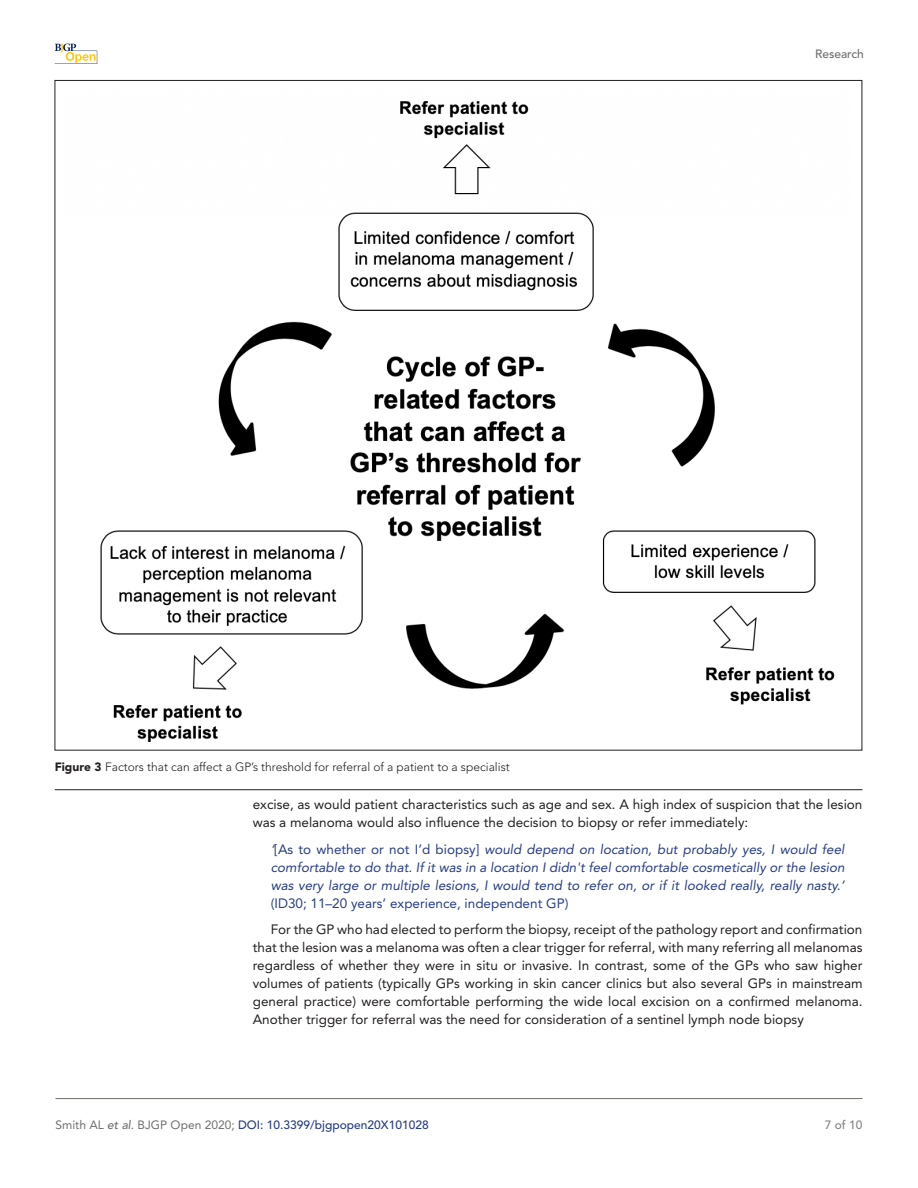
<style>
.page{position:relative;width:918px;height:1188px;background:#fff}
.page>*{position:absolute;margin:0;border:0;box-sizing:border-box;transform-origin:0 0}
.t1{font:13.5px/18px "Avenir LT Std";color:#231f20}
.t2{font:italic 13.5px/18px "Avenir LT Std";color:#283d84;text-align:justify}
.t3{font:13.5px "Avenir LT Std";color:#283d84}
.t4{font:300 12px "Avenir LT Std";color:#231f20}
.t5{font:500 12px "Avenir LT Std";color:#283d84}
.t6{font:500 12px "Avenir LT Std";color:#6e6d70}
.t7{font:500 12px "Avenir LT Std";color:#858281}
.s1{font-weight:900}
.s2{font-style:normal}
.s3{font-weight:400;color:#6e6e6d}
.s4{font-style:italic;color:#6e6e6d}
</style>
<div class="page">
<svg style="left:55px;top:44px;width:42px;height:20px"></svg>
<hr style="left:56px;top:1098px;width:806px;height:1px;background:#6e6e6d">
<hr style="left:55px;top:789px;width:807px;height:1px;background:#231f20">
<img style="left:100px;top:101px;width:735px;height:640px">
<p class="t4" style="left:55px;top:760px;width:457px"><span class="s1">Figure 3</span> Factors that can affect a GP’s threshold for referral of a patient to a specialist</p>
<p class="t6" style="left:815px;top:47px;width:50px">Research</p>
<p class="t1" style="left:253px;top:795px;width:611px">excise, as would patient characteristics such as age and sex. A high index of suspicion that the lesion was a melanoma would also influence the decision to biopsy or refer immediately:</p>
<p class="t2" style="left:271px;top:840px;width:575px">‘<span class="s2">[As to whether or not I’d biopsy]</span> would depend on location, but probably yes, I would feel comfortable to do that. If it was in a location I didn't feel comfortable cosmetically or the lesion was very large or multiple lesions, I would tend to refer on, or if it looked really, really nasty.’</p>
<p class="t3" style="left:271px;top:895px;width:299px">(ID30; 11–20 years’ experience, independent GP)</p>
<p class="t1" style="left:253px;top:921px;width:611px;text-align:justify;text-indent:18px">For the GP who had elected to perform the biopsy, receipt of the pathology report and confirmation that the lesion was a melanoma was often a clear trigger for referral, with many referring all melanomas regardless of whether they were in situ or invasive. In contrast, some of the GPs who saw higher volumes of patients (typically GPs working in skin cancer clinics but also several GPs in mainstream general practice) were comfortable performing the wide local excision on a confirmed melanoma.<br>Another trigger for referral was the need for consideration of a sentinel lymph node biopsy</p>
<p class="t5" style="left:56px;top:1118px;width:375px"><span class="s3">Smith AL</span> <span class="s4">et al</span><span class="s3">. BJGP Open 2020;</span> DOI: 10.3399/bjgpopen20X101028</p>
<p class="t7" style="left:825px;top:1118px;width:39px">7 of 10</p>
</div>
